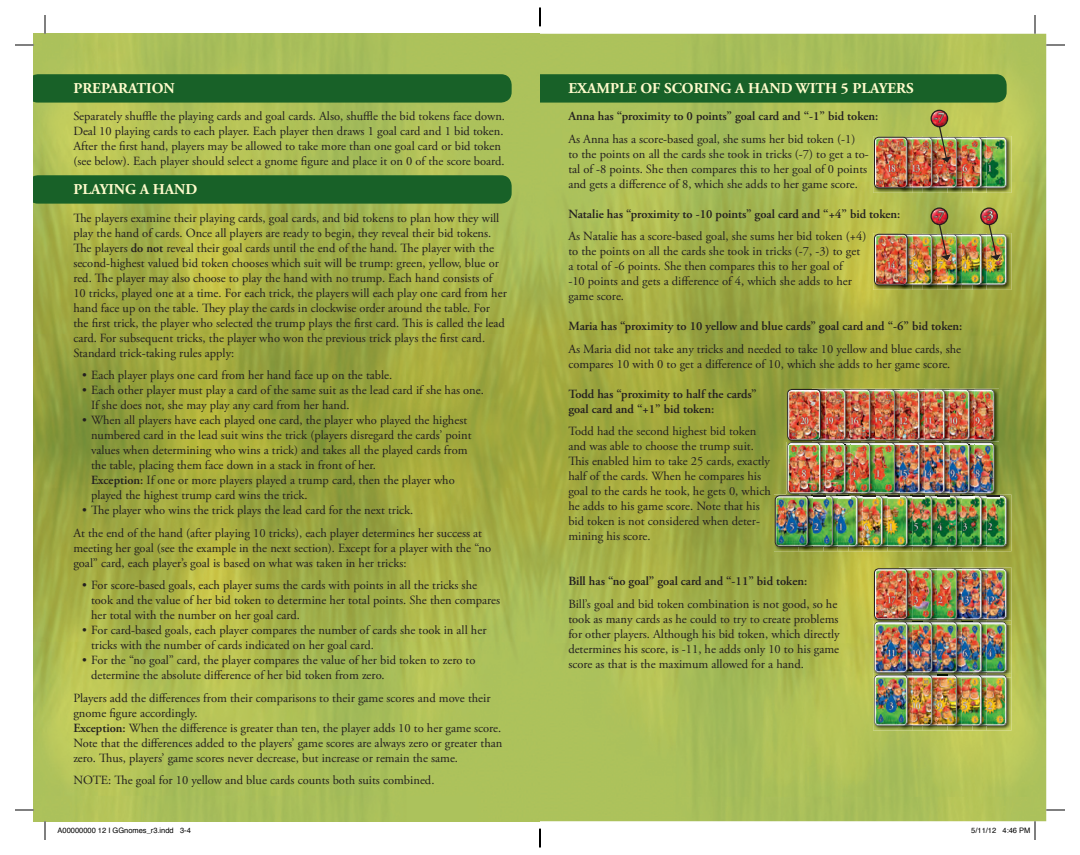
<style>
.page{position:relative;width:1080px;height:855px;background:#fff}
.page>*{position:absolute;margin:0;border:0;box-sizing:border-box;transform-origin:0 0}
.t1{font:700 15px "Adobe Garamond Pro";color:#fffbcc}
.t2{font:12.5px/15px "Adobe Garamond Pro";color:#231f20}
.t3{font:600 12.5px/15px "Adobe Garamond Pro";color:#231f20}
.t4{font:7.5px "Helvetica";color:#000}
.s1{font-weight:600}
</style>
<div class="page">
<img style="left:34px;top:34px;width:506px;height:787px">
<svg style="left:34px;top:74px;width:478px;height:29px;background:#1b6329"></svg>
<svg style="left:34px;top:175px;width:478px;height:29px;background:#1b6329"></svg>
<svg style="left:540px;top:34px;width:506px;height:787px;background:#a7b54e"></svg>
<svg style="left:540px;top:74px;width:467px;height:29px;background:#1b6329"></svg>
<img style="left:987px;top:136px;width:24px;height:57px">
<img style="left:987px;top:233px;width:24px;height:57px">
<img style="left:1007px;top:495px;width:4px;height:56px">
<img style="left:1007px;top:624px;width:4px;height:107px">
<img style="left:1007px;top:674px;width:4px;height:3px">
<img style="left:1007px;top:568px;width:4px;height:56px">
<img style="left:962px;top:188px;width:10px;height:5px">
<img style="left:972px;top:188px;width:15px;height:5px">
<img style="left:937px;top:188px;width:11px;height:5px">
<img style="left:948px;top:188px;width:14px;height:5px">
<img style="left:912px;top:188px;width:11px;height:5px">
<img style="left:923px;top:188px;width:14px;height:5px">
<img style="left:873px;top:136px;width:25px;height:57px">
<img style="left:898px;top:136px;width:14px;height:57px">
<img style="left:874px;top:137px;width:25px;height:51px">
<div style="left:874px;top:137px;width:33px;height:51px;border:1px solid #231f20;border-radius:4px"></div>
<img style="left:962px;top:285px;width:10px;height:5px">
<img style="left:972px;top:285px;width:15px;height:5px">
<img style="left:937px;top:285px;width:11px;height:5px">
<img style="left:948px;top:285px;width:14px;height:5px">
<img style="left:912px;top:285px;width:11px;height:5px">
<img style="left:923px;top:285px;width:14px;height:5px">
<img style="left:873px;top:233px;width:25px;height:57px">
<img style="left:898px;top:233px;width:14px;height:57px">
<img style="left:874px;top:234px;width:25px;height:51px">
<div style="left:874px;top:234px;width:33px;height:51px;border:1px solid #231f20;border-radius:4px"></div>
<img style="left:899px;top:121px;width:108px;height:67px">
<img style="left:899px;top:218px;width:108px;height:67px">
<img style="left:931px;top:110px;width:17px;height:17px;border-radius:8px">
<div style="left:931px;top:110px;width:17px;height:17px;border:1px solid #231f20;border-radius:50%"></div>
<img style="left:931px;top:208px;width:17px;height:17px;border-radius:8px">
<div style="left:931px;top:207px;width:17px;height:18px;border:1px solid #231f20;border-radius:50%"></div>
<img style="left:981px;top:208px;width:16px;height:17px;border-radius:8px">
<div style="left:980px;top:207px;width:18px;height:18px;border:1px solid #231f20;border-radius:50%"></div>
<img style="left:873px;top:568px;width:1px;height:158px">
<img style="left:873px;top:621px;width:1px;height:52px">
<img style="left:874px;top:568px;width:133px;height:163px">
<img style="left:875px;top:622px;width:32px;height:2px">
<img style="left:874px;top:569px;width:33px;height:50px">
<div style="left:874px;top:568px;width:33px;height:52px;border:1px solid #231f20;border-radius:4px"></div>
<img style="left:774px;top:495px;width:12px;height:56px">
<img style="left:786px;top:388px;width:221px;height:163px">
<img style="left:775px;top:496px;width:33px;height:50px">
<div style="left:775px;top:496px;width:33px;height:51px;border:1px solid #231f20;border-radius:4px"></div>
<svg style="left:15px;top:44px;width:19px;height:2px"></svg>
<svg style="left:1046px;top:44px;width:19px;height:2px"></svg>
<svg style="left:15px;top:809px;width:19px;height:2px"></svg>
<svg style="left:1046px;top:809px;width:19px;height:2px"></svg>
<svg style="left:44px;top:15px;width:2px;height:19px"></svg>
<svg style="left:44px;top:821px;width:2px;height:19px"></svg>
<svg style="left:1034px;top:15px;width:2px;height:19px"></svg>
<svg style="left:971px;top:821px;width:65px;height:19px"></svg>
<svg style="left:539px;top:8px;width:2px;height:18px"></svg>
<svg style="left:539px;top:829px;width:2px;height:19px"></svg>
<p class="t1" style="left:73px;top:80px;width:103px">PREPARATION</p>
<p class="t2" style="left:73px;top:109px;width:433px">Separately shuffle the playing cards and goal cards. Also, shuffle the bid tokens face down.<br>Deal 10 playing cards to each player. Each player then draws 1 goal card and 1 bid token.<br>After the first hand, players may be allowed to take more than one goal card or bid token (see below). Each player should select a gnome figure and place it on 0 of the score board.</p>
<p class="t1" style="left:73px;top:181px;width:125px">PLAYING A HAND</p>
<p class="t2" style="left:73px;top:211px;width:435px">The players examine their playing cards, goal cards, and bid tokens to plan how they will play the hand of cards. Once all players are ready to begin, they reveal their bid tokens.<br>The players <span class="s1">do not</span> reveal their goal cards until the end of the hand. The player with the second-highest valued bid token chooses which suit will be trump: green, yellow, blue or red. The player may also choose to play the hand with no trump. Each hand consists of 10 tricks, played one at a time. For each trick, the players will each play one card from her hand face up on the table. They play the cards in clockwise order around the table. For the first trick, the player who selected the trump plays the first card. This is called the lead card. For subsequent tricks, the player who won the previous trick plays the first card.<br>Standard trick-taking rules apply:</p>
<p class="t2" style="left:82px;top:368px;width:312px">• Each player plays one card from her hand face up on the table.</p>
<p class="t2" style="left:91px;top:383px;width:394px;text-indent:-9px">• Each other player must play a card of the same suit as the lead card if she has one.<br>If she does not, she may play any card from her hand.</p>
<p class="t2" style="left:91px;top:413px;width:382px;text-indent:-9px">• When all players have each played one card, the player who played the highest numbered card in the lead suit wins the trick (players disregard the cards’ point values when determining who wins a trick) and takes all the played cards from the table, placing them face down in a stack in front of her.<br><span class="s1">Exception:</span> If one or more players played a trump card, then the player who played the highest trump card wins the trick.</p>
<p class="t2" style="left:73px;top:499px;width:410px;line-height:22.5px;text-indent:9px">• The player who wins the trick plays the lead card for the next trick.<br>At the end of the hand (after playing 10 tricks), each player determines her success at</p>
<p class="t2" style="left:73px;top:541px;width:419px">meeting her goal (see the example in the next section). Except for a player with the “no goal” card, each player’s goal is based on what was taken in her tricks:</p>
<p class="t2" style="left:91px;top:578px;width:411px;text-indent:-9px">• For score-based goals, each player sums the cards with points in all the tricks she took and the value of her bid token to determine her total points. She then compares her total with the number on her goal card.</p>
<p class="t2" style="left:91px;top:623px;width:397px;text-indent:-9px">• For card-based goals, each player compares the number of cards she took in all her tricks with the number of cards indicated on her goal card.</p>
<p class="t2" style="left:91px;top:653px;width:386px;text-indent:-9px">• For the “no goal” card, the player compares the value of her bid token to zero to determine the absolute difference of her bid token from zero.</p>
<p class="t2" style="left:73px;top:691px;width:431px">Players add the differences from their comparisons to their game scores and move their gnome figure accordingly.<br><span class="s1">Exception:</span> When the difference is greater than ten, the player adds 10 to her game score.<br>Note that the differences added to the players’ game scores are always zero or greater than zero. Thus, players’ game scores never decrease, but increase or remain the same.</p>
<p class="t2" style="left:73px;top:773px;width:363px">NOTE: The goal for 10 yellow and blue cards counts both suits combined.</p>
<p class="t1" style="left:568px;top:80px;width:347px">EXAMPLE OF SCORING A HAND WITH 5 PLAYERS</p>
<p class="t3" style="left:568px;top:109px;width:312px">Anna has “proximity to 0 points” goal card and “-1” bid token:</p>
<p class="t2" style="left:568px;top:132px;width:302px">As Anna has a score-based goal, she sums her bid token (-1)<br>to the points on all the cards she took in tricks (-7) to get a to&shy;tal of -8 points. She then compares this to her goal of 0 points and gets a difference of 8, which she adds to her game score.</p>
<p class="t3" style="left:568px;top:207px;width:334px">Natalie has “proximity to -10 points” goal card and “+4” bid token:</p>
<p class="t2" style="left:568px;top:229px;width:300px">As Natalie has a score-based goal, she sums her bid token (+4) to the points on all the cards she took in tricks (-7, -3) to get a total of -6 points. She then compares this to her goal of<br>-10 points and gets a difference of 4, which she adds to her game score.</p>
<p class="t3" style="left:568px;top:319px;width:396px">Maria has “proximity to 10 yellow and blue cards” goal card and “-6” bid token:</p>
<p class="t2" style="left:568px;top:342px;width:394px">As Maria did not take any tricks and needed to take 10 yellow and blue cards, she compares 10 with 0 to get a difference of 10, which she adds to her game score.</p>
<p class="t3" style="left:568px;top:387px;width:190px">Todd has “proximity to half the cards” goal card and “+1” bid token:</p>
<p class="t2" style="left:568px;top:424px;width:204px">Todd had the second highest bid token and was able to choose the trump suit.<br>This enabled him to take 25 cards, exactly half of the cards. When he compares his goal to the cards he took, he gets 0, which he adds to his game score. Note that his bid token is not considered when deter&shy;mining his score.</p>
<p class="t3" style="left:568px;top:574px;width:240px">Bill has “no goal” goal card and “-11” bid token:</p>
<p class="t2" style="left:568px;top:597px;width:273px">Bill’s goal and bid token combination is not good, so he took as many cards as he could to try to create problems for other players. Although his bid token, which directly determines his score, is -11, he adds only 10 to his game score as that is the maximum allowed for a hand.</p>
<p class="t4" style="left:58px;top:824px;width:135px">A00000000 12 I GGnomes_r3.indd 3-4</p>
<p class="t4" style="left:971px;top:824px;width:61px">5/11/12 4:46 PM</p>
</div>
